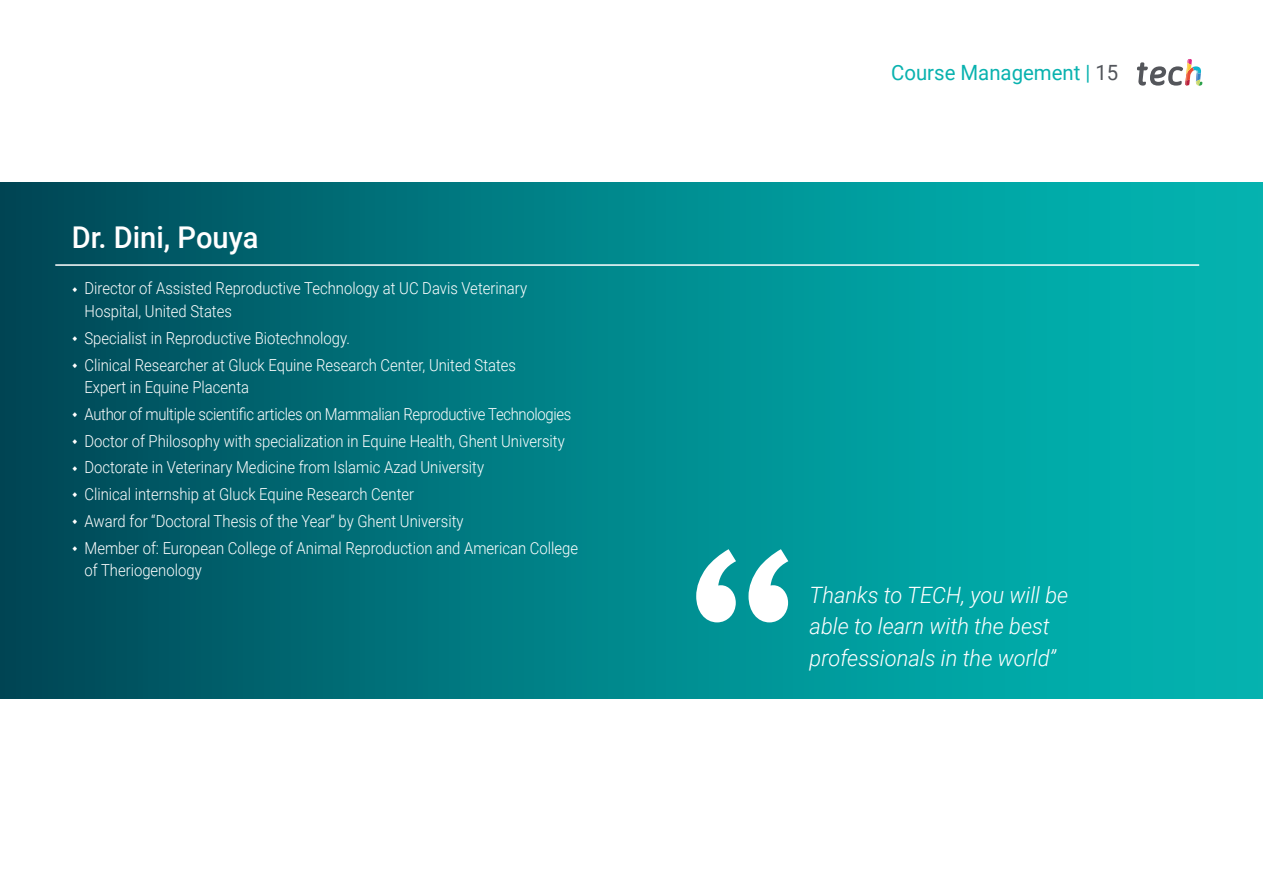
<style>
.page{position:relative;width:1263px;height:893px;background:#fff}
.page>*{position:absolute;margin:0;border:0;box-sizing:border-box;transform-origin:0 0}
.t1{font:500 30px "Roboto";color:#fff}
.t2{font:italic 300 22.5px/31.5px "Roboto";color:#fff}
.t3{font:21px "Roboto";color:#09b2af}
.t4{font:300 16.5px/26.7px "Roboto";color:#fff;scale:.9 1}
.s1{color:#52555b}
</style>
<div class="page">
<div style="left:0;top:182px;width:1263px;height:516px;background:linear-gradient(to right,#004c5a,#02bfba)"></div>
<hr style="left:55px;top:264px;width:1144px;height:2px;background:#fff">
<svg style="left:1137px;top:59px;width:65px;height:27px"></svg>
<svg style="left:696px;top:549px;width:92px;height:73px"></svg>
<svg style="left:73px;top:287px;width:4px;height:5px"></svg>
<svg style="left:73px;top:336px;width:4px;height:5px"></svg>
<svg style="left:73px;top:363px;width:4px;height:5px"></svg>
<svg style="left:73px;top:412px;width:4px;height:5px"></svg>
<svg style="left:73px;top:439px;width:4px;height:5px"></svg>
<svg style="left:73px;top:466px;width:4px;height:5px"></svg>
<svg style="left:73px;top:492px;width:4px;height:5px"></svg>
<svg style="left:73px;top:519px;width:4px;height:5px"></svg>
<svg style="left:73px;top:546px;width:4px;height:5px"></svg>
<h1 class="t1" style="left:72px;top:216px;width:188px">Dr. Dini, Pouya</h1>
<p class="t4" style="left:85px;top:277px;width:493px;line-height:22.5px">Director of Assisted Reproductive Technology at UC Davis Veterinary<br>Hospital, United States</p>
<p class="t4" style="left:85px;top:324px;width:481px">Specialist in Reproductive Biotechnology.<br>Clinical Researcher at Gluck Equine Research Center, United States</p>
<p class="t4" style="left:85px;top:373px;width:550px">Expert in Equine Placenta<br>Author of multiple scientific articles on Mammalian Reproductive Technologies Doctor of Philosophy with specialization in Equine Health, Ghent University Doctorate in Veterinary Medicine from Islamic Azad University<br>Clinical internship at Gluck Equine Research Center<br>Award for “Doctoral Thesis of the Year” by Ghent University<br>Member of: European College of Animal Reproduction and American College</p>
<p class="t4" style="left:85px;top:556px;width:132px">of Theriogenology</p>
<p class="t3" style="left:891px;top:57px;width:229px">Course Management | <span class="s1">15</span></p>
<h2 class="t2" style="left:810px;top:578px;width:260px">Thanks to TECH, you will be able to learn with the best professionals in the world”</h2>
</div>
